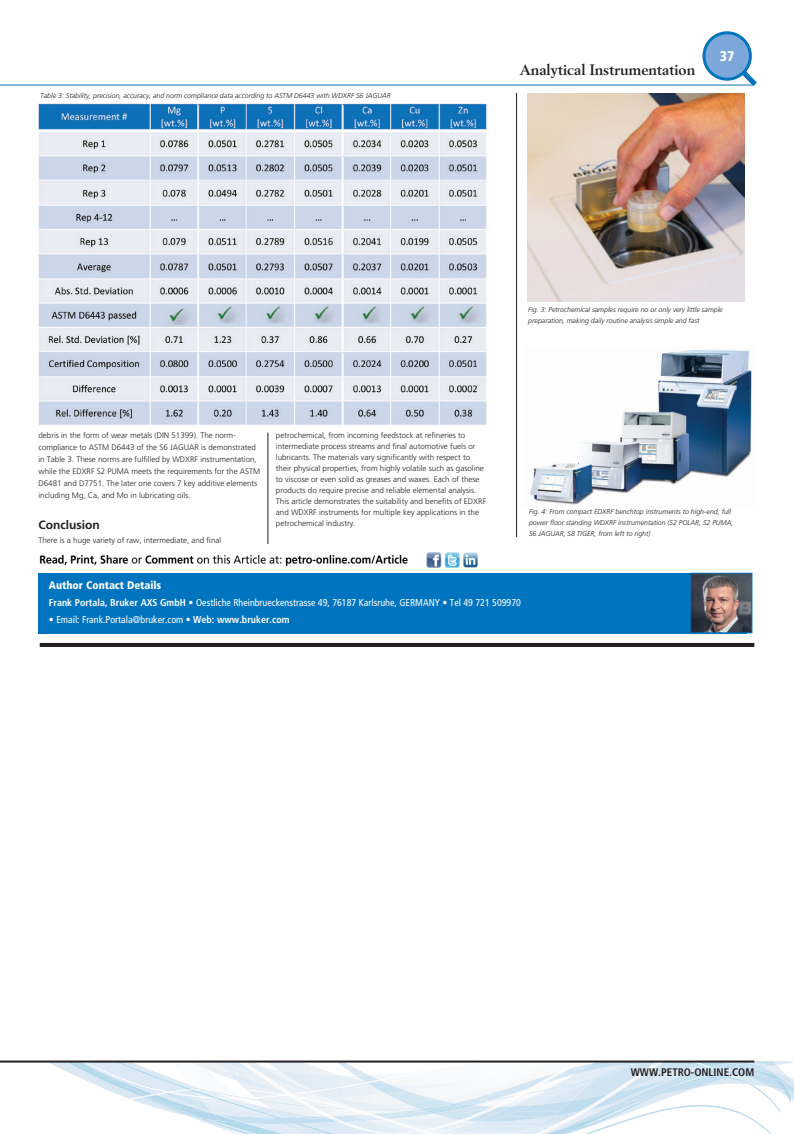
<style>
.page{position:relative;width:794px;height:1134px;background:#fff}
.page>*{position:absolute;margin:0;border:0;box-sizing:border-box;transform-origin:0 0}
.t1{font:700 15px "Berling";color:#231f20}
.t2{font:900 condensed 14px "Frutiger";color:#fff}
.t3{font:700 12px "Frutiger";color:#231f20}
.t4{font:900 condensed 11px "Frutiger";color:#fff}
.t5{font:700 condensed 11px "Frutiger";color:#231f20}
.t6{font:condensed 10px "Frutiger";color:#fff}
.t7{font:300 8px/11px "Frutiger";color:#231f20}
.t8{font:italic 300 7px/11px "Frutiger";color:#231f20}
.s1{font-weight:700}
</style>
<div class="page">
<hr style="left:0;top:85px;width:754px;height:1px;background:#0074be">
<hr style="left:268px;top:433px;width:1px;height:111px;background:#231f20">
<hr style="left:516px;top:93px;width:1px;height:444px;background:#231f20">
<div style="left:38px;top:573px;width:708px;height:60px;background:#0074be"></div>
<img style="left:692px;top:575px;width:58px;height:56px">
<div style="left:690px;top:573px;width:62px;height:60px;border:1px solid #0074be"></div>
<div style="left:704px;top:33px;width:46px;height:46px;background:#7ba8d9;border-radius:50%"></div>
<div style="left:702px;top:31px;width:50px;height:50px;border:3px solid #0074be;border-radius:50%"></div>
<svg style="left:738px;top:66px;width:19px;height:20px"></svg>
<svg style="left:14px;top:1061px;width:780px;height:73px"></svg>
<hr style="left:0;top:1060px;width:754px;height:2px;background:#231f20">
<img style="left:527px;top:94px;width:217px;height:208px">
<img style="left:530px;top:350px;width:222px;height:155px">
<img style="left:39px;top:552px;width:439px;height:16px">
<img style="left:38px;top:103px;width:450px;height:322px">
<hr style="left:40px;top:643px;width:714px;height:4px;background:#231f20">
<p class="t8" style="left:40px;top:90px;width:352px">Table 3: Stability, precision, accuracy, and norm compliance data according to ASTM D6443 with WDXRF S6 JAGUAR</p>
<p class="t1" style="left:520px;top:61px;width:177px">Analytical Instrumentation</p>
<p class="t2" style="left:720px;top:48px;width:16px">37</p>
<p class="t8" style="left:528px;top:305px;width:196px">Fig. 3: Petrochemical samples require no or only very little sample preparation, making daily routine analysis simple and fast</p>
<p class="t7" style="left:39px;top:429px;width:223px;line-height:12px">debris in the form of wear metals (DIN 51399). The norm&shy;compliance to ASTM D6443 of the S6 JAGUAR is demonstrated in Table 3. These norms are fulfilled by WDXRF instrumentation, while the EDXRF S2 PUMA meets the requirements for the ASTM D6481 and D7751. The later one covers 7 key additive elements including Mg, Ca, and Mo in lubricating oils.</p>
<p class="t3" style="left:39px;top:517px;width:63px">Conclusion</p>
<p class="t7" style="left:39px;top:534px;width:184px">There is a huge variety of raw, intermediate, and final</p>
<p class="t7" style="left:276px;top:430px;width:212px">petrochemical, from incoming feedstock at refineries to intermediate process streams and final automotive fuels or lubricants. The materials vary significantly with respect to their physical properties, from highly volatile such as gasoline to viscose or even solid as greases and waxes. Each of these products do require precise and reliable elemental analysis.<br>This article demonstrates the suitability and benefits of EDXRF and WDXRF instruments for multiple key applications in the petrochemical industry.</p>
<p class="t8" style="left:529px;top:506px;width:206px">Fig. 4: From compact EDXRF benchtop instruments to high-end, full power floor standing WDXRF instrumentation (S2 POLAR, S2 PUMA,<br>S6 JAGUAR, S8 TIGER, from left to right)</p>
<p class="t4" style="left:49px;top:578px;width:114px">Author Contact Details</p>
<p class="t6" style="left:49px;top:596px;width:473px"><span class="s1">Frank Portala, Bruker AXS GmbH •</span> Oestliche Rheinbrueckenstrasse 49, 76187 Karlsruhe, GERMANY • Tel 49 721 509970</p>
<p class="t6" style="left:49px;top:613px;width:242px">• Email: Frank.Portala@bruker.com • <span class="s1">Web: www.bruker.com</span></p>
<p class="t5" style="left:631px;top:1066px;width:125px">WWW.PETRO-ONLINE.COM</p>
</div>
